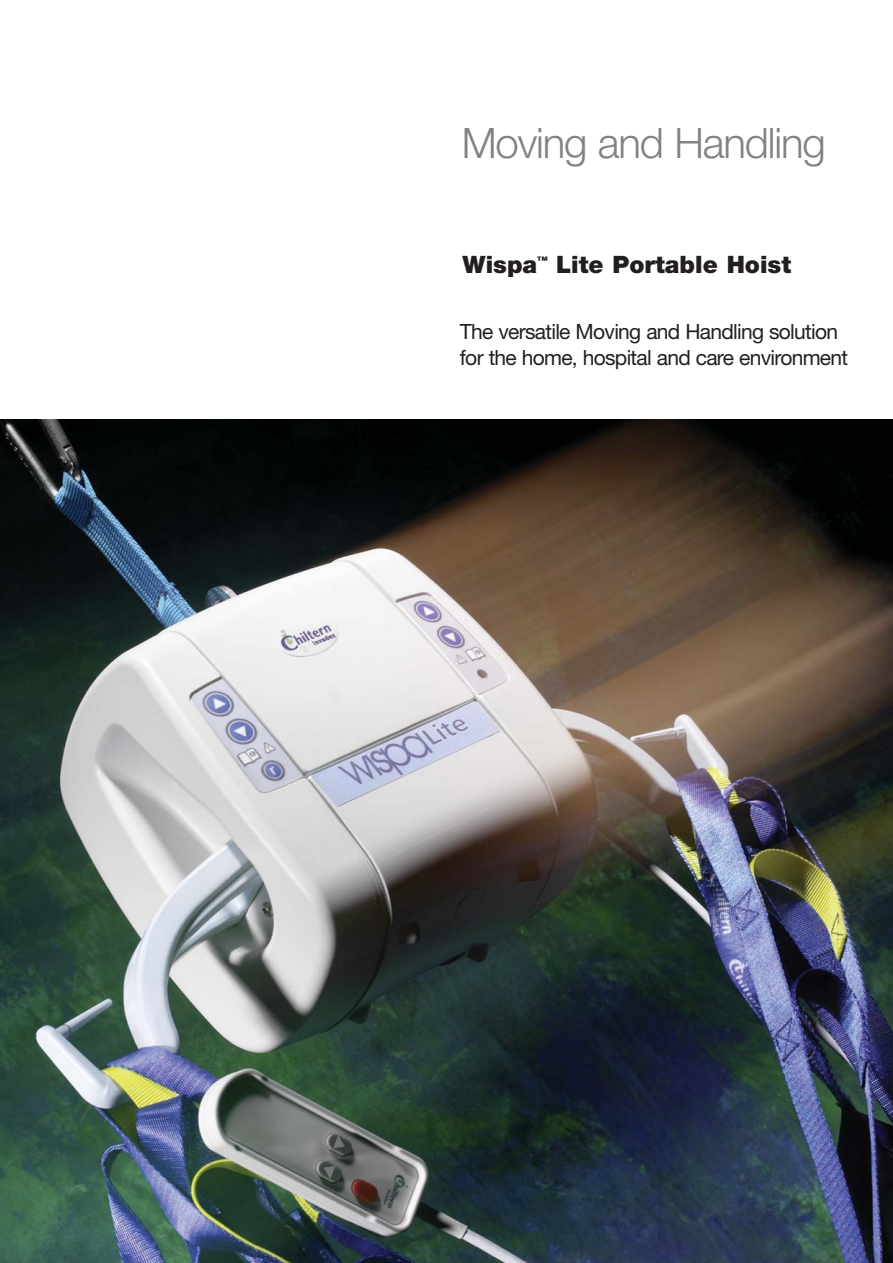
<style>
.page{position:relative;width:893px;height:1263px;background:#fff}
.page>*{position:absolute;margin:0;border:0;box-sizing:border-box;transform-origin:0 0}
.t1{font:300 42px "Helvetica Neue";letter-spacing:-.03em;color:#808285}
.t2{font:900 24px "Helvetica Neue";color:#231f20}
.t3{font:21px/25.2px "Helvetica Neue";letter-spacing:-.035em;color:#231f20}
.t4{font:900 10.5px "Helvetica Neue";color:#231f20}
</style>
<div class="page">
<img style="left:0;top:419px;width:893px;height:844px">
<h1 class="t1" style="left:462px;top:128px;width:365px">Moving and Handling</h1>
<p class="t2" style="left:463px;top:256px;width:76px">Wispa</p>
<p class="t4" style="left:537px;top:256px;width:12px">™</p>
<p class="t2" style="left:556px;top:256px;width:236px">Lite Portable Hoist</p>
<p class="t3" style="left:460px;top:321px;width:390px">The versatile Moving and Handling solution for the home, hospital and care environment</p>
</div>
